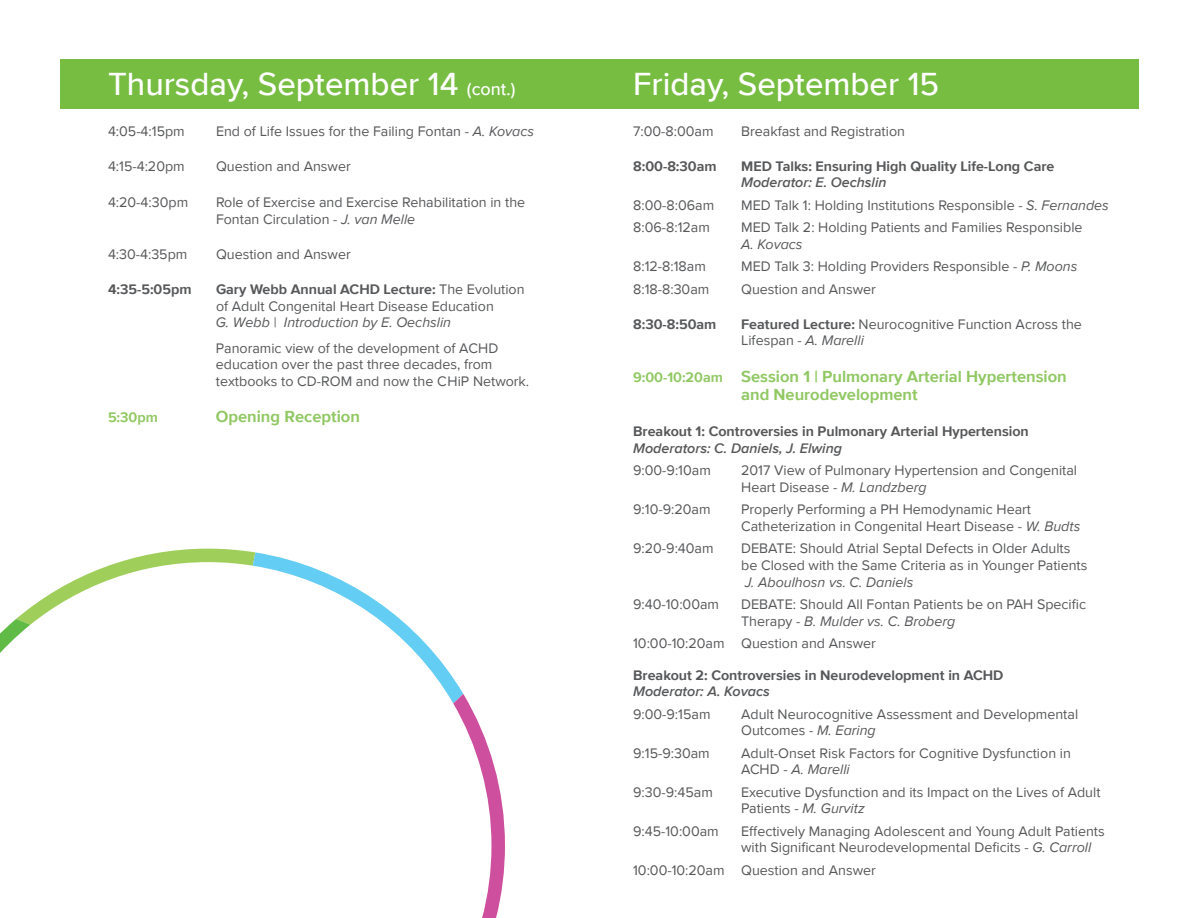
<style>
.page{position:relative;width:1188px;height:918px;background:#fff}
.page>*{position:absolute;margin:0;border:0;box-sizing:border-box;transform-origin:0 0}
.t1{font:500 33px "Proxima Nova";color:#fff}
.t2{font:700 16.5px/18px "Proxima Nova";color:#91c863}
.t3{font:14.25px/16.5px "Proxima Nova";color:#57585a}
.t4{font:700 14.25px "Proxima Nova";color:#57585a}
.t5{font:italic 600 14.25px "Proxima Nova";color:#57585a}
.t6{font:italic 14.25px "Proxima Nova";color:#57585a}
.t7{font:700 14.25px "Proxima Nova";color:#91c863}
.s1{font-size:18px}
.s2{font-style:italic}
.s3{font-weight:700}
.s4{font-size:14.25px}
</style>
<div class="page">
<div style="left:60px;top:59px;width:1079px;height:50px;background:#76bd42"></div>
<svg style="left:0;top:549px;width:505px;height:369px"></svg>
<h1 class="t1" style="left:108px;top:64px;width:409px">Thursday, September 14 <span class="s1">(cont.)</span></h1>
<p class="t3" style="left:108px;top:123px;width:78px">4:05-4:15pm</p>
<p class="t3" style="left:216px;top:123px;width:320px">End of Life Issues for the Failing Fontan <span class="s2">- A. Kovacs</span></p>
<p class="t3" style="left:108px;top:158px;width:78px">4:15-4:20pm</p>
<p class="t3" style="left:216px;top:158px;width:136px">Question and Answer</p>
<p class="t3" style="left:108px;top:194px;width:82px">4:20-4:30pm</p>
<p class="t3" style="left:216px;top:194px;width:311px;line-height:17.1px">Role of Exercise and Exercise Rehabilitation in the<br>Fontan Circulation <span class="s2">- J. van Melle</span></p>
<p class="t3" style="left:108px;top:246px;width:81px">4:30-4:35pm</p>
<p class="t3" style="left:216px;top:246px;width:136px">Question and Answer</p>
<p class="t4" style="left:108px;top:281px;width:85px">4:35-5:05pm</p>
<p class="t3" style="left:216px;top:281px;width:310px"><span class="s3">Gary Webb Annual ACHD Lecture:</span> The Evolution of Adult Congenital Heart Disease Education</p>
<p class="t7" style="left:108px;top:409px;width:51px">5:30pm</p>
<p class="t6" style="left:216px;top:313px;width:237px">G. Webb | Introduction by E. Oechslin</p>
<p class="t3" style="left:216px;top:340px;width:315px">Panoramic view of the development of ACHD education over the past three decades, from textbooks to CD-ROM and now the C iP Network.</p>
<p class="t2" style="left:216px;top:408px;width:146px">Opening Reception</p>
<p class="t3" style="left:447px;top:373px;width:12px">H</p>
<h1 class="t1" style="left:633px;top:64px;width:308px">Friday, September 15</h1>
<p class="t3" style="left:633px;top:123px;width:82px">7:00-8:00am</p>
<p class="t3" style="left:741px;top:123px;width:165px">Breakfast and Registration</p>
<p class="t4" style="left:633px;top:157px;width:85px">8:00-8:30am</p>
<p class="t4" style="left:741px;top:157px;width:315px">MED Talks: Ensuring High Quality Life-Long Care</p>
<p class="t5" style="left:741px;top:174px;width:147px">Moderator: E. Oechslin</p>
<p class="t3" style="left:633px;top:197px;width:82px">8:00-8:06am</p>
<p class="t3" style="left:741px;top:197px;width:369px">MED Talk 1: Holding Institutions Responsible <span class="s2">- S. Fernandes</span></p>
<p class="t3" style="left:633px;top:220px;width:78px">8:06-8:12am</p>
<p class="t3" style="left:741px;top:220px;width:343px">MED Talk 2: Holding Patients and Families Responsible</p>
<p class="t6" style="left:741px;top:235px;width:63px">A. Kovacs</p>
<p class="t3" style="left:633px;top:259px;width:74px">8:12-8:18am</p>
<p class="t3" style="left:741px;top:259px;width:338px">MED Talk 3: Holding Providers Responsible <span class="s2">- P. Moons</span></p>
<p class="t3" style="left:633px;top:281px;width:78px">8:18-8:30am</p>
<p class="t3" style="left:741px;top:281px;width:136px">Question and Answer</p>
<p class="t4" style="left:633px;top:316px;width:85px">8:30-8:50am</p>
<p class="t3" style="left:741px;top:316px;width:342px"><span class="s3">Featured Lecture:</span> Neurocognitive Function Across the<br>Lifespan <span class="s2">- A. Marelli</span></p>
<p class="t2" style="left:741px;top:368px;width:327px;text-indent:-108px"><span class="s4">9:00-10:20am</span> Session 1 | Pulmonary Arterial Hypertension and Neurodevelopment</p>
<p class="t4" style="left:633px;top:423px;width:397px">Breakout 1: Controversies in Pulmonary Arterial Hypertension</p>
<p class="t5" style="left:633px;top:439px;width:210px">Moderators: C. Daniels, J. Elwing</p>
<p class="t3" style="left:633px;top:463px;width:79px">9:00-9:10am</p>
<p class="t3" style="left:741px;top:463px;width:338px">2017 View of Pulmonary Hypertension and Congenital<br>Heart Disease <span class="s2">- M. Landzberg</span></p>
<p class="t3" style="left:633px;top:502px;width:79px">9:10-9:20am</p>
<p class="t3" style="left:741px;top:502px;width:341px">Properly Performing a PH Hemodynamic Heart<br>Catheterization in Congenital Heart Disease <span class="s2">- W. Budts</span></p>
<p class="t3" style="left:633px;top:541px;width:82px">9:20-9:40am</p>
<p class="t3" style="left:741px;top:540px;width:348px;line-height:17.1px">DEBATE: Should Atrial Septal Defects in Older Adults be Closed with the Same Criteria as in Younger Patients</p>
<p class="t6" style="left:745px;top:574px;width:170px">J. Aboulhosn vs. C. Daniels</p>
<p class="t3" style="left:633px;top:597px;width:87px">9:40-10:00am</p>
<p class="t3" style="left:741px;top:597px;width:346px">DEBATE: Should All Fontan Patients be on PAH Specific<br>Therapy <span class="s2">- B. Mulder vs. C. Broberg</span></p>
<p class="t3" style="left:633px;top:636px;width:244px">10:00-10:20am Question and Answer</p>
<p class="t4" style="left:633px;top:667px;width:372px">Breakout 2: Controversies in Neurodevelopment in ACHD</p>
<p class="t5" style="left:633px;top:683px;width:138px">Moderator: A. Kovacs</p>
<p class="t3" style="left:633px;top:706px;width:79px">9:00-9:15am</p>
<p class="t3" style="left:741px;top:706px;width:339px">Adult Neurocognitive Assessment and Developmental<br>Outcomes - <span class="s2">M. Earing</span></p>
<p class="t3" style="left:633px;top:745px;width:78px">9:15-9:30am</p>
<p class="t3" style="left:741px;top:745px;width:331px">Adult-Onset Risk Factors for Cognitive Dysfunction in<br>ACHD <span class="s2">- A. Marelli</span></p>
<p class="t3" style="left:633px;top:784px;width:81px">9:30-9:45am</p>
<p class="t3" style="left:741px;top:784px;width:361px">Executive Dysfunction and its Impact on the Lives of Adult<br>Patients - <span class="s2">M. Gurvitz</span></p>
<p class="t3" style="left:633px;top:823px;width:87px">9:45-10:00am</p>
<p class="t3" style="left:741px;top:823px;width:365px">Effectively Managing Adolescent and Young Adult Patients with Significant Neurodevelopmental Deficits - <span class="s2">G. Carroll</span></p>
<p class="t3" style="left:633px;top:862px;width:244px">10:00-10:20am Question and Answer</p>
</div>
